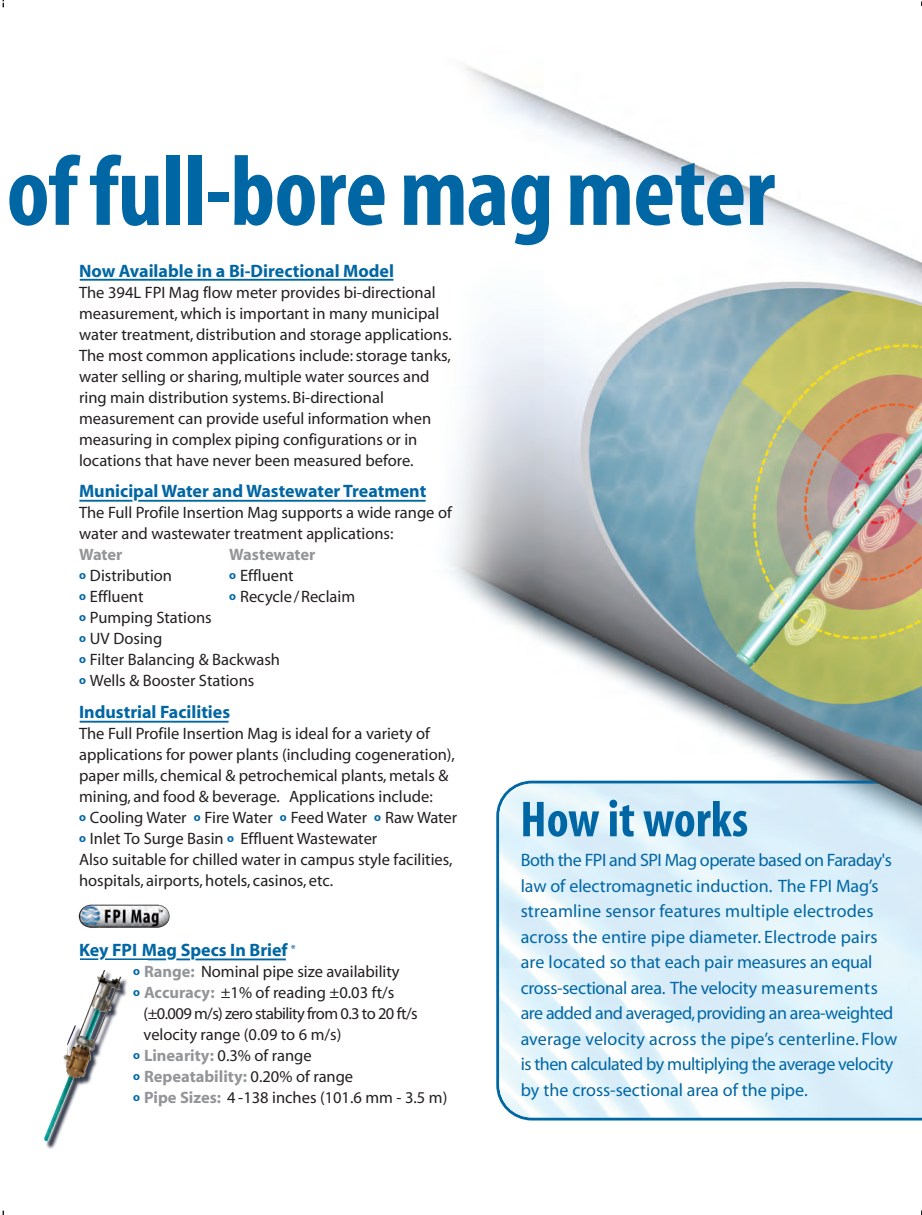
<style>
.page{position:relative;width:922px;height:1215px;background:#fff}
.page>*{position:absolute;margin:0;border:0;box-sizing:border-box;transform-origin:0 0}
.t1{font:100.5px "Myriad MM.700.wt.300.wd";letter-spacing:-.01em;color:#0066a4}
.t2{font:51px "Myriad MM.700.wt.300.wd";color:#0066a4}
.t3{font:18px/25.5px "Myriad";color:#0066a4}
.t4{font:700 18px "Myriad";color:#0066a4}
.t5{font:16.5px/21px "Myriad";color:#231f20}
.t6{font:16.5px "Myriad";letter-spacing:-.035em;color:#231f20}
.t7{font:700 16.5px "Myriad";color:#939598}
.s1{font-weight:700;color:#939598}
.s2{font-weight:700;font-size:12px;color:#0067a5}
.s3{font-size:12px;color:#0067a5}
.s4{font-weight:400;color:#231f20}
</style>
<div class="page">
<svg style="left:496px;top:1034px;width:426px;height:86px"></svg>
<img style="left:499px;top:1085px;width:423px;height:33px">
<hr style="left:80px;top:721px;width:148px;height:2px;background:#0066a4">
<svg style="left:80px;top:958px;width:18px;height:2px"></svg>
<hr style="left:105px;top:958px;width:61px;height:2px;background:#0066a4">
<svg style="left:176px;top:958px;width:14px;height:2px"></svg>
<hr style="left:195px;top:959px;width:91px;height:1px;background:#0066a4">
<hr style="left:79px;top:500px;width:53px;height:2px;background:#0066a4">
<img style="left:79px;top:905px;width:91px;height:23px">
<img style="left:360px;top:66px;width:562px;height:968px">
<hr style="left:138px;top:500px;width:287px;height:2px;background:#0066a4">
<img style="left:46px;top:977px;width:81px;height:172px">
<img style="left:44px;top:970px;width:77px;height:171px">
<hr style="left:80px;top:279px;width:313px;height:2px;background:#0066a4">
<p class="t1" style="left:6px;top:155px;width:770px">of full-bore mag meter</p>
<p class="t4" style="left:79px;top:264px;width:316px">Now Available in a Bi-Directional Model</p>
<p class="t5" style="left:79px;top:283px;width:374px">The 394L FPI Mag flow meter provides bi-directional measurement, which is important in many municipal water treatment, distribution and storage applications.<br>The most common applications include: storage tanks, water selling or sharing, multiple water sources and ring main distribution systems. Bi-directional measurement can provide useful information when measuring in complex piping configurations or in locations that have never been measured before.</p>
<p class="t4" style="left:79px;top:484px;width:349px">Municipal Water and Wastewater Treatment</p>
<p class="t5" style="left:79px;top:504px;width:374px">The Full Profile Insertion Mag supports a wide range of water and wastewater treatment applications:<br><span class="s1">Water<br></span><span class="s2">o</span> Distribution<br><span class="s2">o</span> Effluent<br><span class="s2">o</span> Pumping Stations<br><span class="s2">o</span> UV Dosing<br><span class="s2">o</span> Filter Balancing &amp; Backwash<br><span class="s2">o</span> Wells &amp; Booster Stations</p>
<p class="t4" style="left:79px;top:705px;width:153px">Industrial Facilities</p>
<p class="t5" style="left:79px;top:724px;width:380px">The Full Profile Insertion Mag is ideal for a variety of applications for power plants (including cogeneration), paper mills, chemical &amp; petrochemical plants, m etals &amp; mining, and food &amp; beverage. Applications include:<br><span class="s2">o</span> Cooling Water <span class="s2">o</span> Fire Water <span class="s2">o</span> Feed Water <span class="s2">o</span> Raw Water <span class="s2">o</span> Inlet To Surge Basin <span class="s2">o</span> Effluent Wastewater<br>Also suitable for chilled water in campus style facilities, hospitals, airports, hotels, casinos, etc.</p>
<p class="t5" style="left:229px;top:546px;width:127px"><span class="s1">Wastewater<br></span><span class="s2">o</span> Effluent<br><span class="s2">o</span> Recycle/Reclaim</p>
<p class="t2" style="left:520px;top:801px;width:229px">How it works</p>
<p class="t3" style="left:520px;top:849px;width:378px">Both the FPI and SPI Mag operate based on Faraday's law of electromagnetic induction. The FPI Mag’s streamline sensor features multiple electrodes across the entire pipe diameter. Electrode pairs are located so that each pair measures an equal cross-sectional area. The velocity measurements are added and averaged, providing an area-weighted average velocity across the pipe’s centerline. Flow is then calculated by multiplying the average velocity by the cross-sectional area of the pipe.</p>
<p class="t4" style="left:79px;top:943px;width:218px">Key FPI Mag Specs In Brief <sup>*</sup></p>
<p class="t5" style="left:133px;top:963px;width:268px"><span class="s2">o</span> <span class="s1">Range:</span> Nominal pipe size availability</p>
<p class="t5" style="left:133px;top:984px;width:263px"><span class="s2">o</span> <span class="s1">Accuracy:</span> ±1% of reading ±0.03 ft/s</p>
<p class="t6" style="left:144px;top:1008px;width:275px">(±0.009 m/s) zero stability from 0.3 to 20 ft/s</p>
<p class="t5" style="left:144px;top:1026px;width:199px">velocity range (0.09 to 6 m/s)</p>
<p class="t5" style="left:133px;top:1047px;width:180px"><span class="s2">o</span> <span class="s1">Linearity:</span> 0.3% of range</p>
<p class="t7" style="left:133px;top:1071px;width:222px"><span class="s3">o</span> Repeatability: <span class="s4">0.20% of range</span></p>
<p class="t5" style="left:133px;top:1089px;width:316px"><span class="s2">o</span> <span class="s1">Pipe Sizes:</span> 4 -138 inches (101.6 mm - 3.5 m)</p>
</div>
